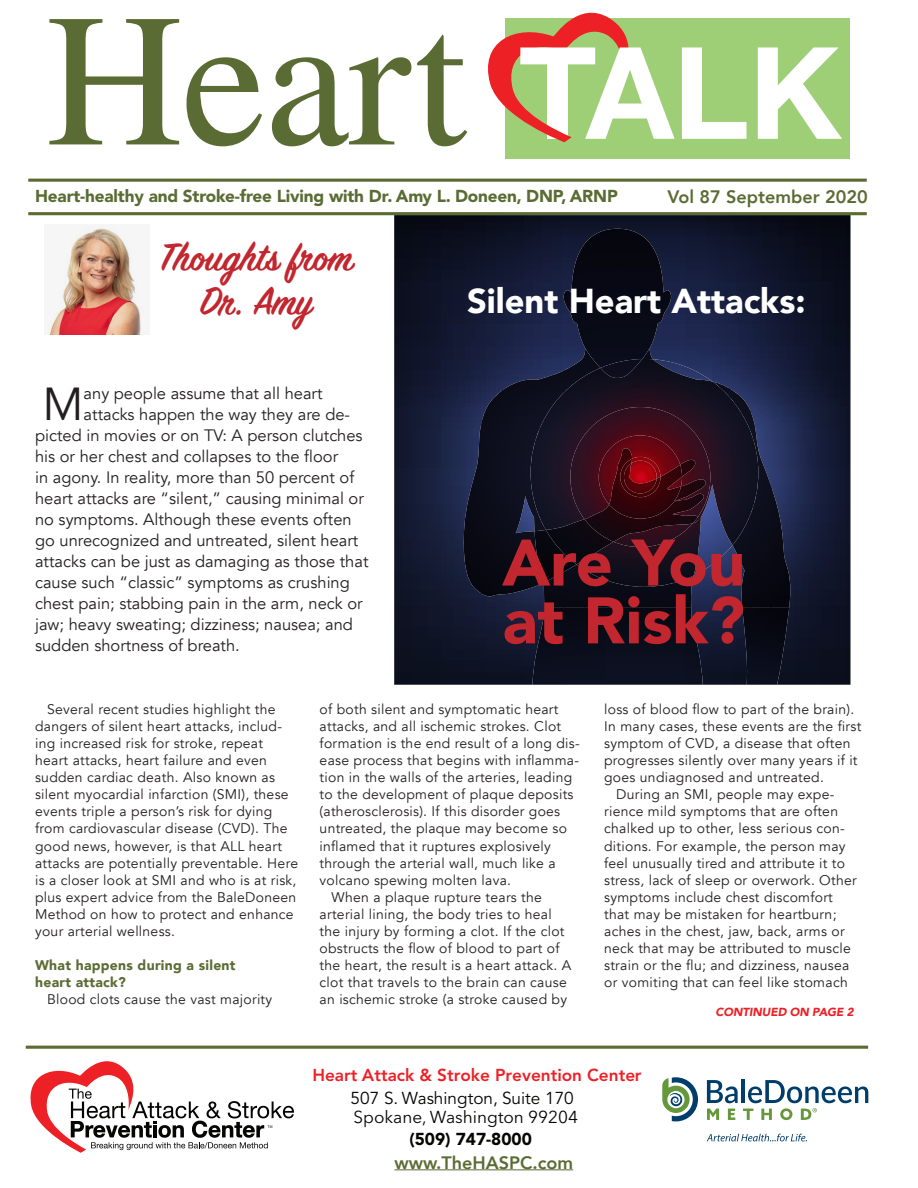
<style>
.page{position:relative;width:918px;height:1188px;background:#fff}
.page>*{position:absolute;margin:0;border:0;box-sizing:border-box;transform-origin:0 0}
.t1{font:900 64.95px/57.8px "Avenir";color:#c2262e}
.t2{font:46.2px "Avenir";color:#231f20}
.t3{font:600 43.2px/43.5px "Sign Painter House Script";color:#c2262e;text-align:center}
.t4{font:900 34.5px "Avenir";color:#fff}
.t5{font:800 18px "Avenir";color:#5a6c34}
.t6{font:900 17.1px "Avenir";letter-spacing:-.01em;color:#5a6c34}
.t7{font:800 17.1px/23.4px "Avenir";color:#ed2026}
.t8{font:17.1px/21.9px "Avenir Next";color:#050504;text-align:center}
.t9{font:16.5px "Avenir";color:#231f20}
.t10{font:13.95px/17.1px "Avenir";letter-spacing:.02em;color:#231f20}
.t11{font:900 13.95px/17.1px "Avenir";letter-spacing:.02em;color:#5a6c34}
.t12{font:italic 900 11.7px "Avenir";letter-spacing:-.01em;color:#ee2026}
.s1{font-weight:400;color:#050504}
.s2{font-family:"Avenir";font-weight:900}
</style>
<div class="page">
<hr style="left:394px;top:1169px;width:179px;height:1px;background:#5a6c34">
<div style="left:505px;top:19px;width:345px;height:140px;background:#9ecf77"></div>
<svg style="left:682px;top:47px;width:65px;height:92px"></svg>
<svg style="left:758px;top:47px;width:84px;height:92px"></svg>
<svg style="left:488px;top:12px;width:187px;height:130px"></svg>
<svg style="left:49px;top:19px;width:130px;height:125px"></svg>
<svg style="left:187px;top:57px;width:75px;height:89px"></svg>
<svg style="left:272px;top:57px;width:139px;height:89px"></svg>
<svg style="left:417px;top:35px;width:50px;height:111px"></svg>
<hr style="left:28px;top:179px;width:839px;height:3px;background:#5a6c34">
<hr style="left:28px;top:212px;width:839px;height:3px;background:#5a6c34">
<hr style="left:26px;top:1046px;width:842px;height:3px;background:#5a6c34">
<svg style="left:30px;top:1061px;width:264px;height:92px"></svg>
<hr style="left:742px;top:1079px;width:3px;height:24px;background:#003d6a">
<svg style="left:662px;top:1077px;width:36px;height:44px"></svg>
<svg style="left:707px;top:1134px;width:100px;height:7px"></svg>
<svg style="left:707px;top:1080px;width:161px;height:40px"></svg>
<img style="left:47px;top:226px;width:97px;height:109px">
<svg style="left:394px;top:215px;width:456px;height:470px;background:#131932"></svg>
<img style="left:502px;top:370px;width:29px;height:58px">
<img style="left:482px;top:390px;width:21px;height:206px">
<img style="left:464px;top:419px;width:18px;height:175px">
<img style="left:751px;top:409px;width:20px;height:199px">
<img style="left:502px;top:428px;width:42px;height:180px">
<img style="left:770px;top:484px;width:21px;height:124px">
<img style="left:732px;top:587px;width:19px;height:21px">
<img style="left:565px;top:587px;width:20px;height:21px">
<img style="left:544px;top:587px;width:21px;height:21px">
<img style="left:585px;top:587px;width:109px;height:21px">
<img style="left:531px;top:359px;width:227px;height:228px">
<img style="left:570px;top:407px;width:140px;height:140px">
<img style="left:599px;top:435px;width:83px;height:25px">
<img style="left:535px;top:530px;width:42px;height:53px">
<svg style="left:536px;top:548px;width:7px;height:36px"></svg>
<img style="left:546px;top:517px;width:153px;height:47px">
<img style="left:584px;top:460px;width:124px;height:82px">
<img style="left:609px;top:448px;width:73px;height:71px">
<img style="left:620px;top:459px;width:41px;height:38px">
<img style="left:624px;top:463px;width:33px;height:30px">
<img style="left:563px;top:229px;width:109px;height:139px">
<img style="left:585px;top:348px;width:65px;height:20px">
<img style="left:600px;top:359px;width:42px;height:19px">
<img style="left:532px;top:608px;width:257px;height:77px">
<p class="t6" style="left:35px;top:182px;width:584px">Heart-healthy and Stroke-free Living with Dr. Amy L. Doneen, DNP, ARNP</p>
<p class="t5" style="left:667px;top:182px;width:202px">Vol 87 September 2020</p>
<p class="t3" style="left:160px;top:239px;width:197px">Thoughts from<br>Dr. Amy</p>
<p class="t2" style="left:43px;top:377px;width:43px">M</p>
<p class="t9" style="left:84px;top:384px;width:240px">any people assume that all heart</p>
<p class="t9" style="left:84px;top:405px;width:268px">attacks happen the way they are de-</p>
<p class="t9" style="left:35px;top:426px;width:329px">picted in movies or on TV: A person clutches</p>
<p class="t9" style="left:35px;top:447px;width:305px">his or her chest and collapses to the floor</p>
<p class="t9" style="left:35px;top:468px;width:321px">in agony. In reality, more than 50 percent of</p>
<p class="t9" style="left:35px;top:489px;width:330px">heart attacks are “silent,” causing minimal or</p>
<p class="t9" style="left:35px;top:510px;width:318px">no symptoms. Although these events often</p>
<p class="t9" style="left:35px;top:531px;width:325px">go unrecognized and untreated, silent heart</p>
<p class="t9" style="left:35px;top:552px;width:335px">attacks can be just as damaging as those that</p>
<p class="t9" style="left:35px;top:573px;width:316px">cause such “classic” symptoms as crushing</p>
<p class="t9" style="left:35px;top:594px;width:329px">chest pain; stabbing pain in the arm, neck or</p>
<p class="t9" style="left:35px;top:615px;width:319px">jaw; heavy sweating; dizziness; nausea; and</p>
<p class="t9" style="left:35px;top:636px;width:206px">sudden shortness of breath.</p>
<p class="t4" style="left:467px;top:271px;width:340px">Silent Heart Attacks:</p>
<p class="t1" style="left:502px;top:532px;width:245px">Are You at Risk?</p>
<p class="t10" style="left:35px;top:701px;width:264px;text-indent:12px">Several recent studies highlight the dangers of silent heart attacks, includ&shy;ing increased risk for stroke, repeat heart attacks, heart failure and even sudden cardiac death. Also known as silent myocardial infarction (SMI), these events triple a person’s risk for dying from cardiovascular disease (CVD). The good news, however, is that ALL heart attacks are potentially preventable. Here is a closer look at SMI and who is at risk, plus expert advice from the BaleDoneen Method on how to protect and enhance your arterial wellness.</p>
<p class="t11" style="left:35px;top:957px;width:202px">What happens during a silent heart attack?</p>
<p class="t10" style="left:47px;top:991px;width:227px">Blood clots cause the vast majority</p>
<p class="t10" style="left:320px;top:701px;width:262px">of both silent and symptomatic heart attacks, and all ischemic strokes. Clot formation is the end result of a long dis&shy;ease process that begins with inflamma&shy;tion in the walls of the arteries, leading to the development of plaque deposits (atherosclerosis). If this disorder goes untreated, the plaque may become so inflamed that it ruptures explosively through the arterial wall, much like a volcano spewing molten lava.</p>
<p class="t10" style="left:320px;top:889px;width:253px;text-indent:12px">When a plaque rupture tears the arterial lining, the body tries to heal the injury by forming a clot. If the clot obstructs the flow of blood to part of the heart, the result is a heart attack. A clot that travels to the brain can cause an ischemic stroke (a stroke caused by</p>
<p class="t10" style="left:604px;top:701px;width:259px">loss of blood flow to part of the brain).<br>In many cases, these events are the first symptom of CVD, a disease that often progresses silently over many years if it goes undiagnosed and untreated.</p>
<p class="t10" style="left:604px;top:786px;width:254px;text-indent:12px">During an SMI, people may expe&shy;rience mild symptoms that are often chalked up to other, less serious con&shy;ditions. For example, the person may feel unusually tired and attribute it to stress, lack of sleep or overwork. Other symptoms include chest discomfort that may be mistaken for heartburn; aches in the chest, jaw, back, arms or neck that may be attributed to muscle strain or the flu; and dizziness, nausea or vomiting that can feel like stomach</p>
<p class="t12" style="left:716px;top:1003px;width:140px">CONTINUED ON PAGE 2</p>
<p class="t7" style="left:351px;top:1063px;width:292px;text-indent:-38px">Heart Attack &amp; Stroke Prevention Center<br><span class="s1">507 S. Washington, Suite 170</span></p>
<p class="t8" style="left:353px;top:1105px;width:226px">Spokane, Washington 99204 <span class="s2">(509) 747-8000</span></p>
<p class="t5" style="left:394px;top:1148px;width:180px">www.TheHASPC.com</p>
</div>
